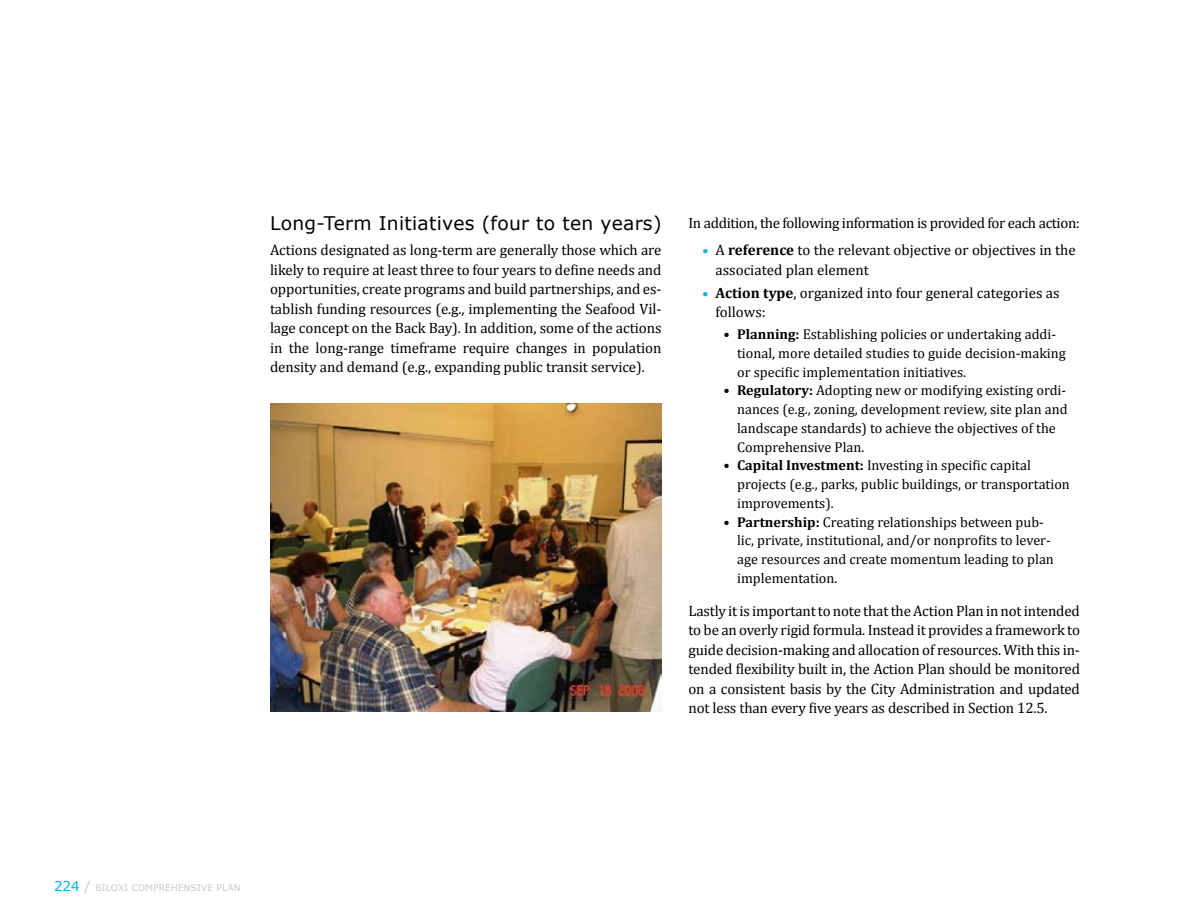
<style>
.page{position:relative;width:1188px;height:918px;background:#fff}
.page>*{position:absolute;margin:0;border:0;box-sizing:border-box;transform-origin:0 0}
.t1{font:18.75px "Verdana";color:#000}
.t2{font:15px/19.5px "Cambria";letter-spacing:-.005em;color:#000;text-align:justify}
.t3{font:15px "Cambria";letter-spacing:-.025em;color:#000}
.t4{font:14.25px/18.8px "Cambria";color:#000}
.t5{font:9px "Verdana";letter-spacing:.02em;color:#c6c8ca}
.s1{font-family:"Verdana";font-size:12px;color:#00aeef}
.s2{font-weight:700}
.s3{font-size:13.5px;color:#00aeef}
.s4{font-size:13.5px}
</style>
<div class="page">
<img style="left:270px;top:403px;width:392px;height:309px">
<p class="t1" style="left:270px;top:212px;width:393px">Long-Term Initiatives (four to ten years)</p>
<p class="t2" style="left:270px;top:240px;width:393px">Actions designated as long-term are generally those which are likely to require at least three to four years to define needs and opportunities, create programs and build partnerships, and es&shy;tablish funding resources (e.g., implementing the Seafood Vil&shy;lage concept on the Back Bay). In addition, some of the actions in the long-range timeframe require changes in population density and demand (e.g., expanding public transit service).</p>
<p class="t3" style="left:688px;top:214px;width:393px">In addition, the following information is provided for each action:</p>
<p class="t2" style="left:716px;top:240px;width:362px;text-indent:-13px"><span class="s1">•</span> A <span class="s2">reference</span> to the relevant objective or objectives in the associated plan element</p>
<p class="t2" style="left:715px;top:283px;width:346px;text-indent:-13px"><span class="s1">•</span> <span class="s2">Action type</span>, organized into four general categories as follows:</p>
<p class="t4" style="left:737px;top:325px;width:330px;text-indent:-13px"><span class="s2">• Planning:</span> Establishing policies or undertaking addi&shy;tional, more detailed studies to guide decision-making or specific implementation initiatives.</p>
<p class="t4" style="left:737px;top:381px;width:332px;text-indent:-13px"><span class="s2">• Regulatory:</span> Adopting new or modifying existing ordi&shy;nances (e.g., zoning, development review, site plan and landscape standards) to achieve the objectives of the Comprehensive Plan.</p>
<p class="t4" style="left:737px;top:456px;width:334px;text-indent:-14px"><span class="s2">• Capital Investment:</span> Investing in specific capital projects (e.g., parks, public buildings, or transportation improvements).</p>
<p class="t4" style="left:737px;top:512px;width:318px;text-indent:-13px"><span class="s2">• Partnership:</span> Creating relationships between pub&shy;lic, private, institutional, and/or nonprofits to lever&shy;age resources and create momentum leading to plan implementation.</p>
<p class="t2" style="left:688px;top:601px;width:393px">Lastly it is important to note that the Action Plan in not intended to be an overly rigid formula. Instead it provides a framework to guide decision-making and allocation of resources. With this in&shy;tended flexibility built in, the Action Plan should be monitored on a consistent basis by the City Administration and updated not less than every five years as described in Section 12.5.</p>
<p class="t5" style="left:54px;top:882px;width:188px"><span class="s3">224</span> <span class="s4">/</span> Biloxi comprehensive plan</p>
</div>
